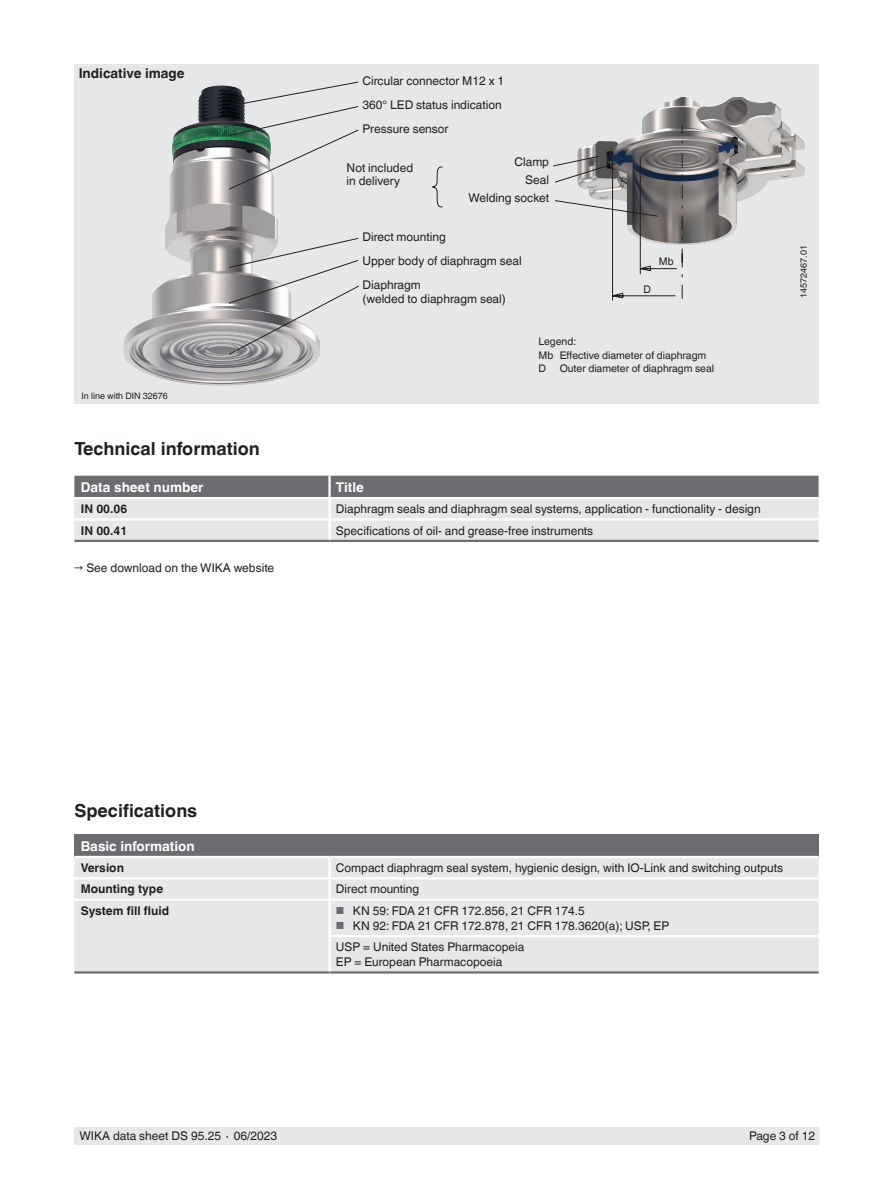
<style>
.page{position:relative;width:893px;height:1188px;background:#fff}
.page>*{position:absolute;margin:0;border:0;box-sizing:border-box;transform-origin:0 0}
.t1{font:700 18px "Helvetica World";color:#231f20}
.t2{font:700 13.5px "Helvetica World";color:#fff}
.t3{font:700 13.5px "Helvetica World";color:#231f20}
.t4{font:12px/24px "Helvetica World";color:#231f20}
.t5{font:700 12px "Helvetica World";color:#231f20}
.t6{font:10.5px/13.2px "Helvetica World";color:#231f20}
.t7{font:9px "Helvetica World";color:#231f20}
.s1{font-size:10.2px;color:#6c6d70}
</style>
<div class="page">
<div style="left:74px;top:1127px;width:745px;height:18px;background:#e6e7e9"></div>
<div style="left:74px;top:835px;width:745px;height:22px;background:#6c6d70"></div>
<div style="left:74px;top:858px;width:745px;height:113px;background:#e6e7e9"></div>
<hr style="left:330px;top:899px;width:489px;height:2px;background:#fff">
<hr style="left:328px;top:935px;width:491px;height:2px;background:#fff">
<hr style="left:74px;top:971px;width:256px;height:3px;background:#6c6d70">
<hr style="left:328px;top:858px;width:3px;height:19px;background:#fff">
<hr style="left:330px;top:971px;width:489px;height:3px;background:#6c6d70">
<hr style="left:330px;top:877px;width:489px;height:2px;background:#fff">
<hr style="left:328px;top:879px;width:3px;height:20px;background:#fff">
<hr style="left:74px;top:856px;width:256px;height:2px;background:#fff">
<hr style="left:330px;top:856px;width:489px;height:2px;background:#fff">
<hr style="left:74px;top:877px;width:256px;height:2px;background:#fff">
<hr style="left:74px;top:899px;width:256px;height:2px;background:#fff">
<hr style="left:328px;top:901px;width:3px;height:34px;background:#fff">
<hr style="left:328px;top:937px;width:3px;height:34px;background:#fff">
<svg style="left:74px;top:476px;width:745px;height:64px;background:#babbbd"></svg>
<hr style="left:328px;top:499px;width:3px;height:19px;background:#fff">
<hr style="left:74px;top:540px;width:256px;height:2px;background:#6c6d70">
<hr style="left:330px;top:540px;width:489px;height:2px;background:#6c6d70">
<hr style="left:328px;top:476px;width:3px;height:21px;background:#fff">
<hr style="left:328px;top:521px;width:3px;height:19px;background:#fff">
<hr style="left:74px;top:497px;width:256px;height:2px;background:#fff">
<hr style="left:330px;top:497px;width:489px;height:2px;background:#fff">
<hr style="left:74px;top:518px;width:256px;height:3px;background:#fff">
<hr style="left:330px;top:518px;width:489px;height:3px;background:#fff">
<div style="left:74px;top:64px;width:745px;height:340px;background:#e6e7e9"></div>
<img style="left:642px;top:98px;width:163px;height:155px">
<svg style="left:432px;top:166px;width:11px;height:42px"></svg>
<svg style="left:553px;top:125px;width:129px;height:176px"></svg>
<img style="left:124px;top:86px;width:195px;height:299px">
<svg style="left:228px;top:238px;width:131px;height:117px"></svg>
<svg style="left:228px;top:82px;width:131px;height:108px"></svg>
<p class="t3" style="left:79px;top:65px;width:107px">Indicative image</p>
<p class="t7" style="left:82px;top:390px;width:88px">In line with DIN 32676</p>
<p class="t4" style="left:362px;top:69px;width:143px">Circular connector M12 x 1<br>360° LED status indication<br>Pressure sensor</p>
<p class="t4" style="left:469px;top:153px;width:82px;line-height:18px;text-align:right">Clamp<br>Seal<br>Welding socket</p>
<p class="t4" style="left:362px;top:225px;width:161px">Direct mounting<br>Upper body of diaphragm seal<br>Diaphragm</p>
<p class="t4" style="left:362px;top:287px;width:145px">(welded to diaphragm seal)</p>
<p class="t4" style="left:347px;top:161px;width:68px;line-height:13.5px">Not included in delivery</p>
<p class="t6" style="left:643px;top:283px;width:9px">D</p>
<p class="t6" style="left:659px;top:255px;width:16px">Mb</p>
<p class="t6" style="left:538px;top:335px;width:169px">Legend:<br>Mb Effective diameter of diaphragm<br>D</p>
<p class="t6" style="left:560px;top:361px;width:156px">Outer diameter of diaphragm seal</p>
<h1 class="t1" style="left:74px;top:438px;width:187px">Technical information</h1>
<p class="t2" style="left:81px;top:479px;width:124px">Data sheet number</p>
<p class="t2" style="left:336px;top:479px;width:30px">Title</p>
<p class="t5" style="left:81px;top:502px;width:48px">IN 00.06</p>
<p class="t4" style="left:336px;top:497px;width:426px">Diaphragm seals and diaphragm seal systems, application - functionality - design</p>
<p class="t5" style="left:81px;top:523px;width:48px">IN 00.41</p>
<p class="t4" style="left:336px;top:518px;width:259px">Specifications of oil- and grease-free instruments</p>
<p class="t4" style="left:74px;top:556px;width:201px">→ See download on the WIKA website</p>
<p class="t7" style="left:798px;top:298px;width:54px;rotate:-90deg">14572467.01</p>
<h1 class="t1" style="left:74px;top:800px;width:124px">Specifications</h1>
<p class="t2" style="left:81px;top:838px;width:115px">Basic information</p>
<p class="t5" style="left:81px;top:861px;width:45px">Version</p>
<p class="t4" style="left:336px;top:856px;width:449px">Compact diaphragm seal system, hygienic design, with IO-Link and switching outputs</p>
<p class="t5" style="left:81px;top:882px;width:84px">Mounting type</p>
<p class="t4" style="left:336px;top:877px;width:85px">Direct mounting</p>
<p class="t5" style="left:81px;top:904px;width:90px">System fill fluid</p>
<p class="t4" style="left:336px;top:899px;width:250px"><span class="s1">■</span> KN 59: FDA 21 CFR 172.856, 21 CFR 174.5</p>
<p class="t4" style="left:336px;top:915px;width:335px;line-height:21.3px"><span class="s1">■</span> KN 92: FDA 21 CFR 172.878, 21 CFR 178.3620(a); USP, EP<br>USP = United States Pharmacopeia</p>
<p class="t4" style="left:336px;top:950px;width:168px">EP = European Pharmacopoeia</p>
<p class="t4" style="left:80px;top:1124px;width:199px">WIKA data sheet DS 95.25 ∙ 06/2023</p>
<p class="t4" style="left:749px;top:1124px;width:68px">Page 3 of 12</p>
</div>
